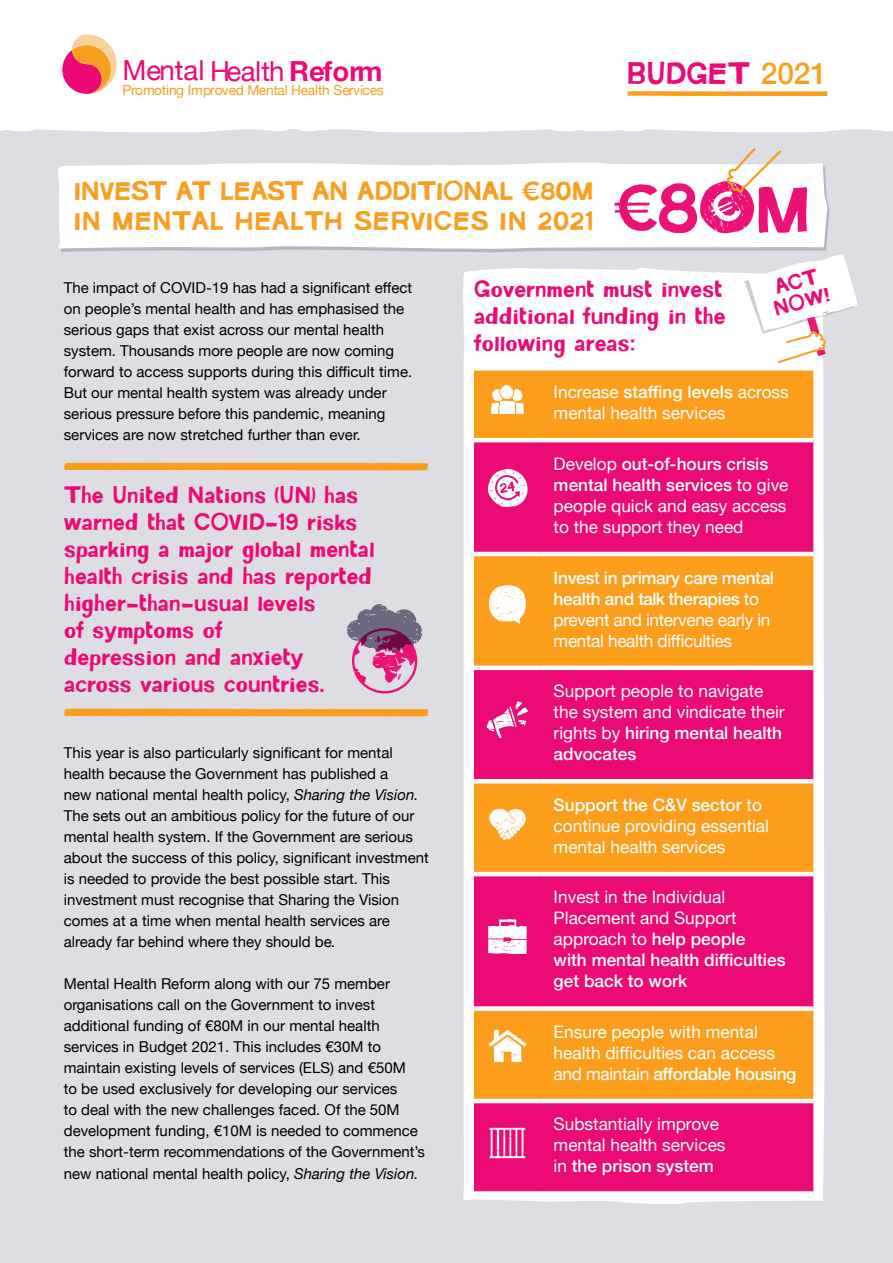
<style>
.page{position:relative;width:893px;height:1263px;background:#dedde3}
.page>*{position:absolute;margin:0;border:0;box-sizing:border-box;transform-origin:0 0}
.t1{font:31.2px "YWFTHLLVTKA";letter-spacing:-.02em;color:#ec0a74}
.t2{font:27.6px "Helvetica Neue";letter-spacing:-.01em;color:#ed0874}
.t3{font:27px/29.1px "YWFTHLLVTKA";letter-spacing:-.015em;color:#f89e20}
.t4{font:24px/27px "YWFTHLLVTKA";letter-spacing:-.02em;color:#ec0a74}
.t5{font:21.6px/20.4px "YWFTHLLVTKA";color:#ec0a74;text-align:center}
.t6{font:17.25px/21px "Helvetica Neue";color:#fff}
.t7{font:500 17.25px/21px "Helvetica Neue";color:#fff}
.t8{font:17.25px/21px "Helvetica Neue";letter-spacing:-.02em;color:#fff}
.t9{font:15px/21px "Helvetica Neue";color:#000}
.t10{font:13.8px "Helvetica Neue";letter-spacing:-.02em;color:#f99f20}
.s1{font-weight:700}
.s2{font-family:"Helvetica Neue";font-weight:500;font-size:30px;color:#f99f20}
.s3{font-style:italic}
.s4{font-weight:500}
.s5{font-weight:400}
</style>
<div class="page">
<div style="left:0;top:0;width:893px;height:132px;background:#fff"></div>
<svg style="left:62px;top:34px;width:55px;height:60px;background:#f6908b"></svg>
<svg style="left:628px;top:91px;width:199px;height:5px"></svg>
<svg style="left:61px;top:201px;width:768px;height:51px"></svg>
<svg style="left:463px;top:271px;width:362px;height:933px;background:#fbf8f9"></svg>
<div style="left:58px;top:162px;width:769px;height:87px;background:#fff"></div>
<div style="left:474px;top:442px;width:339px;height:749px;background:#ec0a74"></div>
<svg style="left:474px;top:556px;width:339px;height:543px;background:#f45b44"></svg>
<hr style="left:474px;top:438px;width:67px;height:4px;background:#fff">
<hr style="left:541px;top:438px;width:272px;height:4px;background:#fff">
<hr style="left:474px;top:552px;width:67px;height:4px;background:#fff">
<hr style="left:541px;top:552px;width:272px;height:4px;background:#fff">
<hr style="left:474px;top:666px;width:67px;height:4px;background:#fff">
<hr style="left:541px;top:666px;width:272px;height:4px;background:#fff">
<hr style="left:474px;top:779px;width:67px;height:4px;background:#fff">
<hr style="left:541px;top:779px;width:272px;height:4px;background:#fff">
<hr style="left:474px;top:872px;width:67px;height:4px;background:#fff">
<hr style="left:541px;top:872px;width:272px;height:4px;background:#fff">
<div style="left:474px;top:1006px;width:67px;height:5px;background:#fff"></div>
<div style="left:541px;top:1006px;width:272px;height:5px;background:#fff"></div>
<hr style="left:474px;top:1099px;width:67px;height:4px;background:#fff">
<hr style="left:541px;top:1099px;width:272px;height:4px;background:#fff">
<div style="left:474px;top:1191px;width:67px;height:5px;background:#fff"></div>
<div style="left:541px;top:1191px;width:272px;height:5px;background:#fff"></div>
<svg style="left:487px;top:469px;width:41px;height:38px;background:#f7a0c9"></svg>
<svg style="left:489px;top:585px;width:37px;height:39px"></svg>
<svg style="left:487px;top:701px;width:41px;height:37px;background:#f14c99"></svg>
<svg style="left:489px;top:809px;width:37px;height:31px"></svg>
<svg style="left:488px;top:919px;width:39px;height:35px"></svg>
<svg style="left:488px;top:1030px;width:39px;height:32px"></svg>
<svg style="left:490px;top:1128px;width:35px;height:30px"></svg>
<svg style="left:614px;top:148px;width:193px;height:86px"></svg>
<div style="left:64px;top:463px;width:364px;height:7px;background:#fc9e1c"></div>
<div style="left:64px;top:709px;width:364px;height:7px;background:#fc9e1c"></div>
<svg style="left:347px;top:604px;width:75px;height:90px"></svg>
<svg style="left:474px;top:254px;width:384px;height:186px"></svg>
<h2 class="t2" style="left:122px;top:51px;width:262px">Mental Health <span class="s1">Reform</span></h2>
<p class="t10" style="left:122px;top:80px;width:263px">Promoting Improved Mental Health Services</p>
<h3 class="t3" style="left:74px;top:178px;width:522px">INVEST AT LEAST AN ADDITIONAL €80M<br>IN MENTAL HEALTH SERVICES IN 2021</h3>
<h1 class="t1" style="left:626px;top:55px;width:203px">BUDGET <span class="s2">2021</span></h1>
<p class="t9" style="left:64px;top:278px;width:350px">The impact of COVID-19 has had a significant effect on people’s mental health and has emphasised the serious gaps that exist across our mental health system. Thousands more people are now coming forward to access supports during this difficult time.<br>But our mental health system was already under serious pressure before this pandemic, meaning services are now stretched further than ever.</p>
<h3 class="t4" style="left:64px;top:483px;width:313px">The United Nations (UN) has warned that COVID-19 risks sparking a major global mental health crisis and has reported higher-than-usual levels<br>of symptoms of<br>depression and anxiety across various countries.</h3>
<p class="t9" style="left:64px;top:743px;width:367px">This year is also particularly significant for mental health because the Government has published a<br>new national mental health policy, <span class="s3">Sharing the Vision.<br></span>The sets out an ambitious policy for the future of our mental health system. If the Government are serious about the success of this policy, significant investment is needed to provide the best possible start. This investment must recognise that Sharing the Vision comes at a time when mental health services are already far behind where they should be<span class="s3">.</span></p>
<p class="t9" style="left:64px;top:974px;width:363px">Mental Health Reform along with our 75 member organisations call on the Government to invest additional funding of €80M in our mental health services in Budget 2021. This includes €30M to maintain existing levels of services (ELS) and €50M<br>to be used exclusively for developing our services<br>to deal with the new challenges faced. Of the 50M development funding, €10M is needed to commence the short-term recommendations of the Government’s new national mental health policy, <span class="s3">Sharing the Vision.</span></p>
<h3 class="t5" style="left:766px;top:280px;width:59px;rotate:-15deg">ACT<br>NOW!</h3>
<h3 class="t4" style="left:474px;top:276px;width:253px">Government must invest additional funding in the following areas:</h3>
<p class="t6" style="left:554px;top:382px;width:237px">Increase <span class="s4">staffing levels</span> across mental health services</p>
<p class="t6" style="left:554px;top:454px;width:236px">Develop <span class="s4">out-of-hours crisis mental health services</span> to give people quick and easy access to the support they need</p>
<p class="t8" style="left:554px;top:568px;width:222px"><span class="s4">Invest in primary care mental health and talk therapies</span> to prevent and intervene early in mental health difficulties</p>
<p class="t6" style="left:554px;top:681px;width:233px">Support people to navigate the system and vindicate their rights by <span class="s4">hiring mental health advocates</span></p>
<p class="t6" style="left:554px;top:795px;width:217px"><span class="s4">Support the C&amp;V sector</span> to continue providing essential mental health services</p>
<p class="t7" style="left:554px;top:885px;width:233px"><span class="s5">Invest in the Individual<br>Placement and Support approach to</span> help people<br>with mental health difficulties get back to work</p>
<p class="t6" style="left:554px;top:1022px;width:244px">Ensure people with mental health difficulties can access and maintain <span class="s4">affordable housing</span></p>
<p class="t6" style="left:554px;top:1114px;width:173px">Substantially improve mental health services in <span class="s4">the prison system</span></p>
</div>
